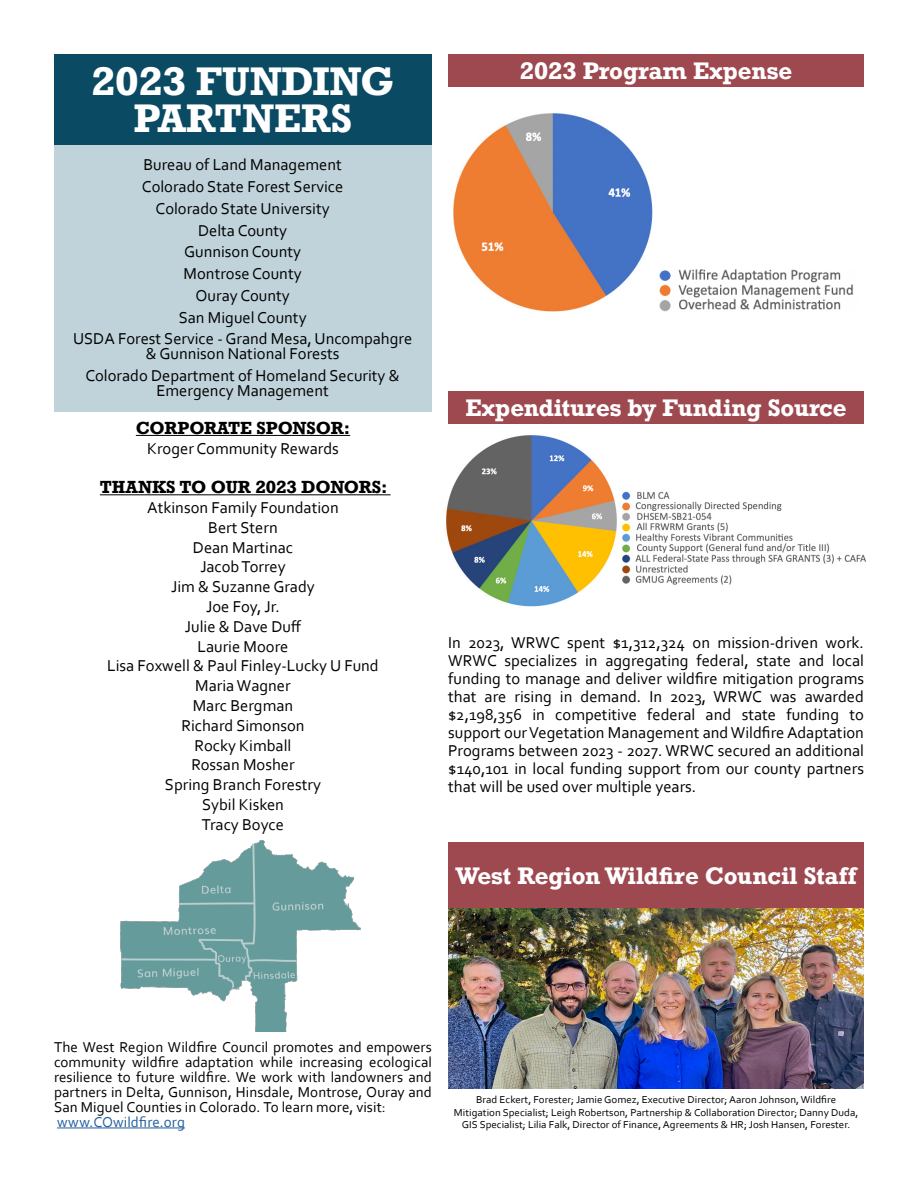
<style>
.page{position:relative;width:918px;height:1188px;background:#fff}
.page>*{position:absolute;margin:0;border:0;box-sizing:border-box;transform-origin:0 0}
.t1{font:700 37.5px/37.5px "Rockwell";color:#fff;text-align:center}
.t2{font:700 22.5px "Rockwell";color:#fff}
.t3{font:16.5px/19.8px "Corbel";color:#000;text-align:center}
.t4{font:700 16.5px "Rockwell";color:#000}
.t5{font:700 16.5px "Rockwell";letter-spacing:-.02em;color:#000}
.t6{font:15px/15px "Corbel";letter-spacing:.005em;color:#000;text-align:justify}
.t7{font:15px "Corbel";letter-spacing:.005em;color:#215e9e}
.t8{font:10.5px/12.6px "Corbel";color:#000;text-align:center;scale:1.04 1}
</style>
<div class="page">
<div style="left:54px;top:145px;width:377px;height:267px;background:#c0d3db"></div>
<hr style="left:136px;top:435px;width:214px;height:1px;background:#000">
<hr style="left:100px;top:494px;width:291px;height:1px;background:#000">
<div style="left:448px;top:54px;width:416px;height:32px;background:#9e4850"></div>
<div style="left:448px;top:392px;width:416px;height:32px;background:#9e4850"></div>
<div style="left:54px;top:54px;width:378px;height:91px;background:#0a4a63"></div>
<div style="left:448px;top:842px;width:416px;height:66px;background:#9e4850"></div>
<img style="left:120px;top:840px;width:241px;height:191px">
<hr style="left:57px;top:1128px;width:128px;height:1px;background:#215e9e">
<img style="left:446px;top:435px;width:171px;height:172px">
<img style="left:448px;top:908px;width:416px;height:181px">
<img style="left:659px;top:269px;width:194px;height:43px">
<img style="left:453px;top:113px;width:200px;height:199px">
<img style="left:622px;top:491px;width:244px;height:94px">
<h1 class="t1" style="left:92px;top:62px;width:304px">2023 FUNDING<br>PARTNERS</h1>
<p class="t3" style="left:73px;top:154px;width:341px;line-height:21.8px">Bureau of Land Management<br>Colorado State Forest Service<br>Colorado State University<br>Delta County<br>Gunnison County<br>Montrose County<br>Ouray County<br>San Miguel County<br>USDA Forest Service - Grand Mesa, Uncompahgre</p>
<p class="t3" style="left:85px;top:343px;width:316px;line-height:21.8px">&amp; Gunnison National Forests<br>Colorado Department of Homeland Security &amp;</p>
<p class="t3" style="left:156px;top:380px;width:174px">Emergency Management</p>
<p class="t5" style="left:136px;top:417px;width:216px">CORPORATE SPONSOR:</p>
<p class="t3" style="left:147px;top:438px;width:193px">Kroger Community Rewards</p>
<p class="t4" style="left:100px;top:476px;width:289px">THANKS TO OUR 2023 DONORS:</p>
<p class="t3" style="left:107px;top:497px;width:273px">Atkinson Family Foundation<br>Bert Stern<br>Dean Martinac<br>Jacob Torrey<br>Jim &amp; Suzanne Grady<br>Joe Foy, Jr.<br>Julie &amp; Dave Duff<br>Laurie Moore<br>Lisa Foxwell &amp; Paul Finley-Lucky U Fund<br>Maria Wagner<br>Marc Bergman<br>Richard Simonson<br>Rocky Kimball<br>Rossan Mosher<br>Spring Branch Forestry<br>Sybil Kisken<br>Tracy Boyce</p>
<h2 class="t2" style="left:520px;top:56px;width:274px">2023 Program Expense</h2>
<h2 class="t2" style="left:466px;top:393px;width:382px">Expenditures by Funding Source</h2>
<p class="t3" style="left:448px;top:633px;width:417px;line-height:18px;text-align:justify">In 2023, WRWC spent $1,312,324 on mission-driven work.<br>WRWC specializes in aggregating federal, state and local funding to manage and deliver wildfire mitigation programs that are rising in demand. In 2023, WRWC was awarded $2,198,356 in competitive federal and state funding to support our Vegetation Management and Wildfire Adaptation Programs between 2023 - 2027. WRWC secured an additional $140,101 in local funding support from our county partners that will be used over multiple years.</p>
<h2 class="t2" style="left:455px;top:861px;width:403px">West Region Wildfire Council Staff</h2>
<p class="t6" style="left:54px;top:1039px;width:380px">The West Region Wildfire Council promotes and empowers community wildfire adaptation while increasing ecological resilience to future wildfire. We work with landowners and partners in Delta, Gunnison, Hinsdale, Montrose, Ouray and San Miguel Counties in Colorado. To learn more, visit:</p>
<p class="t7" style="left:57px;top:1112px;width:129px">www.COwildfire.org</p>
<p class="t8" style="left:454px;top:1093px;width:390px">Brad Eckert, Forester; Jamie Gomez, Executive Director; Aaron Johnson, Wildfire<br>Mitigation Specialist; Leigh Robertson, Partnership &amp; Collaboration Director; Danny Duda,<br>GIS Specialist; Lilia Falk, Director of Finance, Agreements &amp; HR; Josh Hansen, Forester.</p>
</div>
